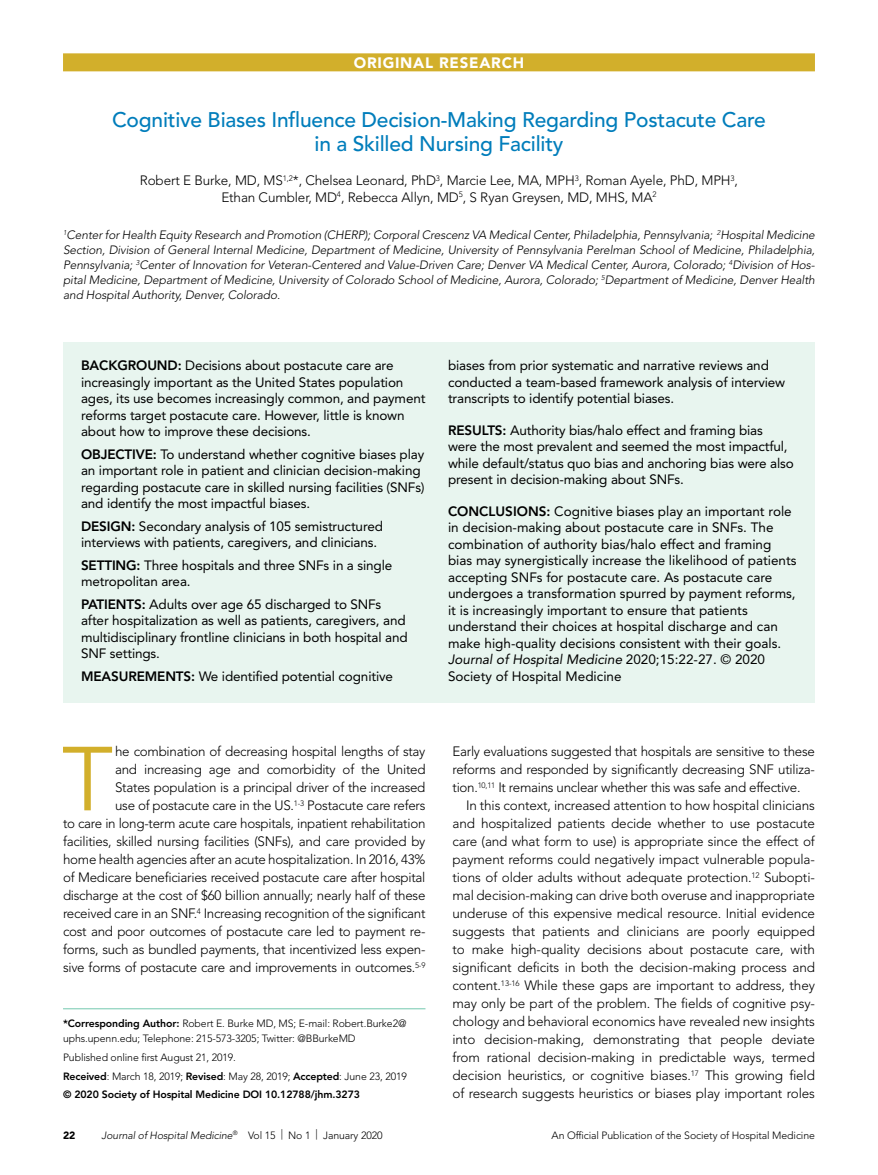
<style>
.page{position:relative;width:878px;height:1175px;background:#fff}
.page>*{position:absolute;margin:0;border:0;box-sizing:border-box;transform-origin:0 0}
.t1{font:89.7px "Avenir LT Std";color:#d2af2b}
.t2{font:500 21px/24px "Avenir LT Std";letter-spacing:-.01em;color:#007dbb;text-align:center}
.t3{font:900 15px "Avenir LT Std";letter-spacing:.05em;color:#fff}
.t4{font:300 13.5px/18px "Avenir LT Std";letter-spacing:-.02em;color:#000;text-align:justify}
.t5{font:13.5px/16.5px "Avenir LT Std";letter-spacing:-.01em;color:#000}
.t6{font:italic 300 12px/15px "Avenir LT Std";letter-spacing:-.01em;color:#000;text-align:justify}
.t7{font:300 10.5px/15px "Avenir LT Std";letter-spacing:-.01em;color:#000}
.t8{font:800 10.5px/18.8px "Avenir LT Std";letter-spacing:-.01em;color:#000}
.t9{font:italic 300 10.5px "Avenir LT Std";letter-spacing:-.01em;color:#000}
.t10{font:900 10.5px "Avenir LT Std";color:#000}
.s1{font-weight:800}
.s2{font-style:italic}
.s3{font-weight:300}
.s4{font-style:normal}
</style>
<div class="page">
<div style="left:63px;top:53px;width:751px;height:18px;background:#d2af2b"></div>
<hr style="left:63px;top:1008px;width:362px;height:1px;background:#73c8af">
<div style="left:63px;top:342px;width:751px;height:360px;background:#e8f5ef"></div>
<p class="t3" style="left:354px;top:54px;width:172px">ORIGINAL RESEARCH</p>
<h2 class="t2" style="left:112px;top:108px;width:655px">Cognitive Biases Influence Decision-Making Regarding Postacute Care in a Skilled Nursing Facility</h2>
<p class="t4" style="left:140px;top:172px;width:599px;line-height:16.5px;text-align:center">Robert E Burke, MD, MS<sup>1,2</sup>*, Chelsea Leonard, PhD<sup>3</sup>, Marcie Lee, MA, MPH<sup>3</sup>, Roman Ayele, PhD, MPH<sup>3</sup>,<br>Ethan Cumbler, MD<sup>4</sup>, Rebecca Allyn, MD<sup>5</sup>, S Ryan Greysen, MD, MHS, MA<sup>2</sup></p>
<p class="t6" style="left:63px;top:228px;width:753px"><sup>1</sup>Center for Health Equity Research and Promotion (CHERP); Corporal Crescenz VA Medical Center, Philadelphia, Pennsylvania; <sup>2</sup>Hospital Medicine Section, Division of General Internal Medicine, Department of Medicine, University of Pennsylvania Perelman School of Medicine, Philadelphia, Pennsylvania; <sup>3</sup>Center of Innovation for Veteran-Centered and Value-Driven Care; Denver VA Medical Center, Aurora, Colorado; <sup>4</sup>Division of Hos&shy;pital Medicine, Department of Medicine, University of Colorado School of Medicine, Aurora, Colorado; <sup>5</sup>Department of Medicine, Denver Health and Hospital Authority, Denver, Colorado.</p>
<p class="t5" style="left:81px;top:357px;width:346px"><span class="s1">BACKGROUND:</span> Decisions about postacute care are increasingly important as the United States population ages, its use becomes increasingly common, and payment reforms target postacute care. However, little is known about how to improve these decisions.</p>
<p class="t5" style="left:81px;top:446px;width:345px"><span class="s1">OBJECTIVE:</span> To understand whether cognitive biases play an important role in patient and clinician decision-making regarding postacute care in skilled nursing facilities (SNFs) and identify the most impactful biases.</p>
<p class="t5" style="left:81px;top:518px;width:303px"><span class="s1">DESIGN:</span> Secondary analysis of 105 semistructured interviews with patients, caregivers, and clinicians.</p>
<p class="t5" style="left:81px;top:557px;width:313px"><span class="s1">SETTING:</span> Three hospitals and three SNFs in a single metropolitan area.</p>
<p class="t5" style="left:81px;top:596px;width:328px"><span class="s1">PATIENTS:</span> Adults over age 65 discharged to SNFs after hospitalization as well as patients, caregivers, and multidisciplinary frontline clinicians in both hospital and SNF settings.</p>
<p class="t5" style="left:81px;top:668px;width:313px"><span class="s1">MEASUREMENTS:</span> We identified potential cognitive</p>
<p class="t5" style="left:448px;top:357px;width:339px">biases from prior systematic and narrative reviews and conducted a team-based framework analysis of interview transcripts to identify potential biases.</p>
<p class="t5" style="left:448px;top:422px;width:347px"><span class="s1">RESULTS:</span> Authority bias/halo effect and framing bias were the most prevalent and seemed the most impactful, while default/status quo bias and anchoring bias were also present in decision-making about SNFs.</p>
<p class="t5" style="left:448px;top:503px;width:350px"><span class="s1">CONCLUSIONS:</span> Cognitive biases play an important role in decision-making about postacute care in SNFs. The combination of authority bias/halo effect and framing bias may synergistically increase the likelihood of patients accepting SNFs for postacute care. As postacute care undergoes a transformation spurred by payment reforms, it is increasingly important to ensure that patients understand their choices at hospital discharge and can make high-quality decisions consistent with their goals.<br><span class="s2">Journal of Hospital Medicine</span> 2020;15:22-27. © 2020<br>Society of Hospital Medicine</p>
<p class="t4" style="left:63px;top:742px;width:364px;text-align:right">he combination of decreasing hospital lengths of stay<br>and increasing age and comorbidity of the United<br>States population is a principal driver of the increased<br>use of postacute care in the US.<sup>1-3</sup> Postacute care refers<br>to care in long-term acute care hospitals, inpatient rehabilitation facilities, skilled nursing facilities (SNFs), and care provided by home health agencies after an acute hospitalization. In 2016, 43% of Medicare beneficiaries received postacute care after hospital discharge at the cost of $60 billion annually; nearly half of these received care in an SNF.<sup>4</sup> Increasing recognition of the significant cost and poor outcomes of postacute care led to payment re&shy;forms, such as bundled payments, that incentivized less expen&shy;sive forms of postacute care and improvements in outcomes.<sup>5-9</sup></p>
<p class="t4" style="left:452px;top:742px;width:364px">Early evaluations suggested that hospitals are sensitive to these reforms and responded by significantly decreasing SNF utiliza&shy;tion.<sup>10,11</sup> It remains unclear whether this was safe and effective.</p>
<h1 class="t1" style="left:62px;top:727px;width:53px">T</h1>
<p class="t4" style="left:452px;top:796px;width:364px;text-indent:14px">In this context, increased attention to how hospital clinicians and hospitalized patients decide whether to use postacute care (and what form to use) is appropriate since the effect of payment reforms could negatively impact vulnerable popula&shy;tions of older adults without adequate protection.<sup>12</sup> Subopti&shy;mal decision-making can drive both overuse and inappropriate underuse of this expensive medical resource. Initial evidence suggests that patients and clinicians are poorly equipped to make high-quality decisions about postacute care, with significant deficits in both the decision-making process and content.<sup>13-16</sup> While these gaps are important to address, they may only be part of the problem. The fields of cognitive psy&shy;chology and behavioral economics have revealed new insights into decision-making, demonstrating that people deviate from rational decision-making in predictable ways, termed decision heuristics, or cognitive biases.<sup>17</sup> This growing field of research suggests heuristics or biases play important roles</p>
<p class="t7" style="left:63px;top:1016px;width:345px"><span class="s1">*Corresponding Author:</span> Robert E. Burke MD, MS; E-mail: Robert.Burke2@ uphs.upenn.edu; Telephone: 215-573-3205; Twitter: @BBurkeMD</p>
<p class="t8" style="left:63px;top:1048px;width:345px"><span class="s3">Published online first August 21, 2019.<br></span>Received<span class="s3">: March 18, 2019;</span> Revised<span class="s3">: May 28, 2019;</span> Accepted<span class="s3">: June 23, 2019 </span>© 2020 Society of Hospital Medicine DOI 10.12788/jhm.3273</p>
<p class="t10" style="left:63px;top:1128px;width:14px">22</p>
<p class="t9" style="left:101px;top:1129px;width:282px">Journal of Hospital Medicine<sup>®</sup> <span class="s4">Vol 15 | No 1 | January 2020</span></p>
<p class="t7" style="left:551px;top:1127px;width:265px">An Official Publication of the Society of Hospital Medicine</p>
</div>
